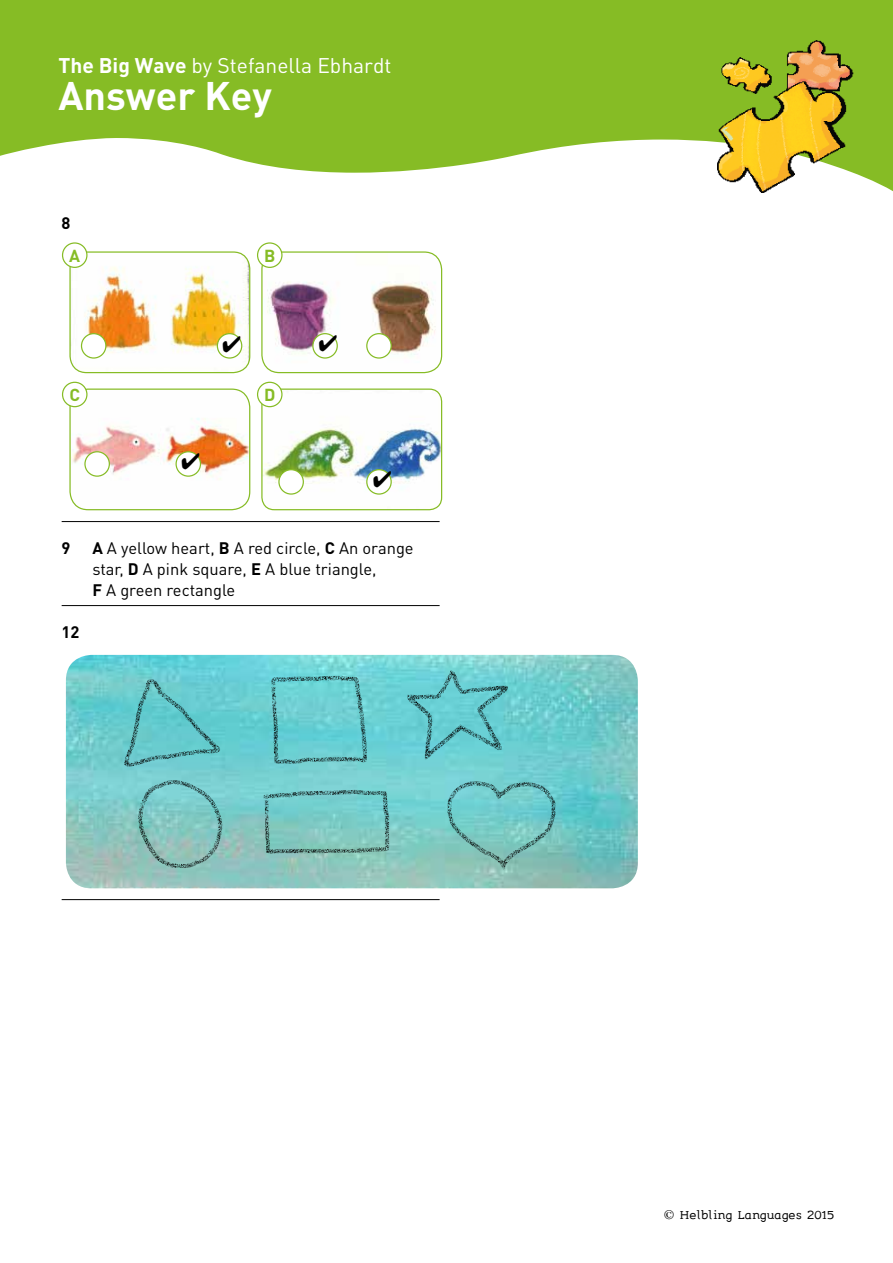
<style>
.page{position:relative;width:893px;height:1263px;background:#fff}
.page>*{position:absolute;margin:0;border:0;box-sizing:border-box;transform-origin:0 0}
.t1{font:700 39.45px "DINOT";color:#fff}
.t2{font:21px "DINOT";color:#fff}
.t3{font:700 17.25px "DINOT";color:#86bc25}
.t4{font:16.5px/21px "DINOT";color:#000}
.t5{font:700 16.5px "DINOT";color:#000}
.t6{font:15px "leggimi";letter-spacing:-.01em;color:#000}
.s1{font-weight:700}
</style>
<div class="page">
<hr style="left:62px;top:521px;width:378px;height:1px;background:#000">
<hr style="left:62px;top:605px;width:378px;height:1px;background:#000">
<hr style="left:62px;top:899px;width:378px;height:1px;background:#000">
<img style="left:66px;top:655px;width:572px;height:233px">
<svg style="left:123px;top:678px;width:99px;height:90px;background:#62c1c4"></svg>
<svg style="left:270px;top:674px;width:99px;height:91px;background:#65c4c8"></svg>
<svg style="left:406px;top:669px;width:103px;height:93px;background:#63c3c8"></svg>
<svg style="left:137px;top:779px;width:88px;height:90px;background:#7fbebb"></svg>
<svg style="left:262px;top:788px;width:130px;height:67px;background:#75bfba"></svg>
<svg style="left:446px;top:779px;width:112px;height:93px;background:#74c0bc"></svg>
<img style="left:71px;top:252px;width:178px;height:121px">
<div style="left:69px;top:251px;width:181px;height:122px;border:1px solid #86bc25;border-radius:17px"></div>
<img style="left:263px;top:253px;width:179px;height:120px">
<div style="left:261px;top:251px;width:181px;height:122px;border:1px solid #86bc25;border-radius:18px"></div>
<img style="left:71px;top:389px;width:179px;height:121px">
<div style="left:69px;top:388px;width:181px;height:122px;border:1px solid #86bc25;border-radius:18px"></div>
<img style="left:263px;top:390px;width:179px;height:120px">
<div style="left:261px;top:388px;width:181px;height:122px;border:1px solid #86bc25;border-radius:12px"></div>
<div style="left:63px;top:243px;width:24px;height:24px;background:#fff;border-radius:50%"></div>
<div style="left:62px;top:242px;width:26px;height:26px;border:1px solid #86bc25;border-radius:50%"></div>
<div style="left:63px;top:382px;width:24px;height:25px;background:#fff;border-radius:50%"></div>
<div style="left:62px;top:382px;width:26px;height:25px;border:1px solid #86bc25;border-radius:50%"></div>
<div style="left:258px;top:243px;width:24px;height:24px;background:#fff;border-radius:50%"></div>
<div style="left:257px;top:242px;width:26px;height:26px;border:1px solid #86bc25;border-radius:50%"></div>
<div style="left:258px;top:382px;width:24px;height:25px;background:#fff;border-radius:50%"></div>
<div style="left:257px;top:382px;width:26px;height:25px;border:1px solid #86bc25;border-radius:50%"></div>
<div style="left:82px;top:334px;width:24px;height:24px;background:#fff;border-radius:50%"></div>
<div style="left:81px;top:333px;width:25px;height:26px;border:1px solid #86bc25;border-radius:50%"></div>
<div style="left:85px;top:452px;width:24px;height:24px;background:#fff;border-radius:50%"></div>
<div style="left:84px;top:451px;width:26px;height:26px;border:1px solid #86bc25;border-radius:50%"></div>
<div style="left:279px;top:470px;width:24px;height:24px;background:#fff;border-radius:50%"></div>
<div style="left:278px;top:469px;width:26px;height:26px;border:1px solid #86bc25;border-radius:50%"></div>
<svg style="left:217px;top:334px;width:25px;height:24px"></svg>
<div style="left:217px;top:333px;width:25px;height:26px;border:1px solid #86bc25;border-radius:50%"></div>
<svg style="left:176px;top:452px;width:24px;height:24px"></svg>
<div style="left:175px;top:451px;width:26px;height:26px;border:1px solid #86bc25;border-radius:50%"></div>
<div style="left:367px;top:470px;width:24px;height:24px;background:#fff;border-radius:50%"></div>
<div style="left:366px;top:469px;width:26px;height:26px;border:1px solid #86bc25;border-radius:50%"></div>
<svg style="left:313px;top:334px;width:24px;height:24px"></svg>
<div style="left:312px;top:333px;width:26px;height:26px;border:1px solid #86bc25;border-radius:50%"></div>
<div style="left:367px;top:334px;width:24px;height:24px;background:#fff;border-radius:50%"></div>
<div style="left:366px;top:333px;width:26px;height:26px;border:1px solid #86bc25;border-radius:50%"></div>
<svg style="left:0;top:0;width:893px;height:191px;fill:#86bc25"></svg>
<img style="left:717px;top:41px;width:137px;height:151px">
<svg style="left:223px;top:336px;width:18px;height:16px"></svg>
<svg style="left:319px;top:334px;width:18px;height:17px"></svg>
<svg style="left:182px;top:453px;width:18px;height:16px"></svg>
<svg style="left:373px;top:471px;width:18px;height:16px"></svg>
<p class="t2" style="left:58px;top:51px;width:334px"><span class="s1">The Big Wave</span> by Stefanella Ebhardt</p>
<h1 class="t1" style="left:58px;top:69px;width:215px">Answer Key</h1>
<p class="t5" style="left:62px;top:212px;width:10px">8</p>
<p class="t3" style="left:69px;top:244px;width:12px">A</p>
<p class="t3" style="left:69px;top:383px;width:12px">C</p>
<p class="t3" style="left:264px;top:244px;width:13px">B</p>
<p class="t3" style="left:264px;top:383px;width:13px">D</p>
<p class="t5" style="left:62px;top:537px;width:10px">9</p>
<p class="t4" style="left:92px;top:537px;width:323px"><span class="s1">A</span> A yellow heart, <span class="s1">B</span> A red circle, <span class="s1">C</span> An orange star, <span class="s1">D</span> A pink square, <span class="s1">E</span> A blue triangle,<br><span class="s1">F</span> A green rectangle</p>
<p class="t5" style="left:62px;top:621px;width:19px">12</p>
<p class="t6" style="left:664px;top:1207px;width:172px">© Helbling Languages 2015</p>
</div>
